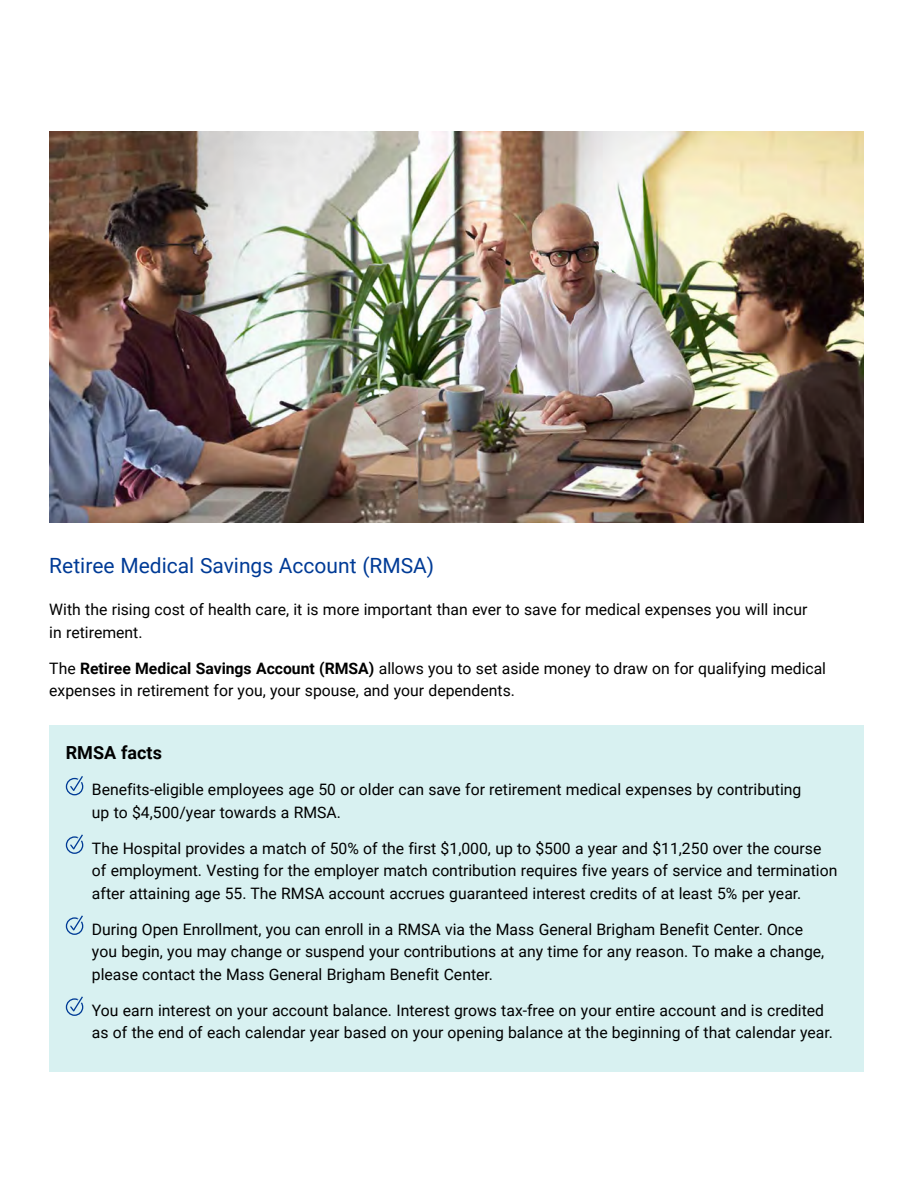
<style>
.page{position:relative;width:918px;height:1188px;background:#fff}
.page>*{position:absolute;margin:0;border:0;box-sizing:border-box;transform-origin:0 0}
.t1{font:21px "Roboto";color:#003b96}
.t2{font:700 18px "Roboto";color:#000}
.t3{font:15.75px/22.5px "Roboto";color:#000}
.s1{font-weight:700}
</style>
<div class="page">
<div style="left:49px;top:725px;width:815px;height:347px;background:#d8f1f1"></div>
<svg style="left:65px;top:776px;width:19px;height:20px"></svg>
<svg style="left:65px;top:834px;width:19px;height:20px"></svg>
<svg style="left:65px;top:915px;width:19px;height:20px"></svg>
<svg style="left:65px;top:996px;width:19px;height:20px"></svg>
<img style="left:49px;top:132px;width:815px;height:391px">
<h1 class="t1" style="left:49px;top:550px;width:386px">Retiree Medical Savings Account (RMSA)</h1>
<p class="t3" style="left:49px;top:598px;width:760px">With the rising cost of health care, it is more important than ever to save for medical expenses you will incur in retirement.</p>
<p class="t3" style="left:49px;top:656px;width:778px">The <span class="s1">Retiree Medical Savings Account (RMSA)</span> allows you to set aside money to draw on for qualifying medical expenses in retirement for you, your spouse, and your dependents.</p>
<p class="t2" style="left:66px;top:740px;width:98px">RMSA facts</p>
<p class="t3" style="left:92px;top:778px;width:711px">Benefits-eligible employees age 50 or older can save for retirement medical expenses by contributing up to $4,500/year towards a RMSA.</p>
<p class="t3" style="left:92px;top:836px;width:747px">The Hospital provides a match of 50% of the first $1,000, up to $500 a year and $11,250 over the course of employment. Vesting for the employer match contribution requires five years of service and termination after attaining age 55. The RMSA account accrues guaranteed interest credits of at least 5% per year.</p>
<p class="t3" style="left:92px;top:917px;width:734px">During Open Enrollment, you can enroll in a RMSA via the Mass General Brigham Benefit Center. Once you begin, you may change or suspend your contributions at any time for any reason. To make a change, please contact the Mass General Brigham Benefit Center.</p>
<p class="t3" style="left:92px;top:998px;width:743px">You earn interest on your account balance. Interest grows tax-free on your entire account and is credited as of the end of each calendar year based on your opening balance at the beginning of that calendar year.</p>
</div>
